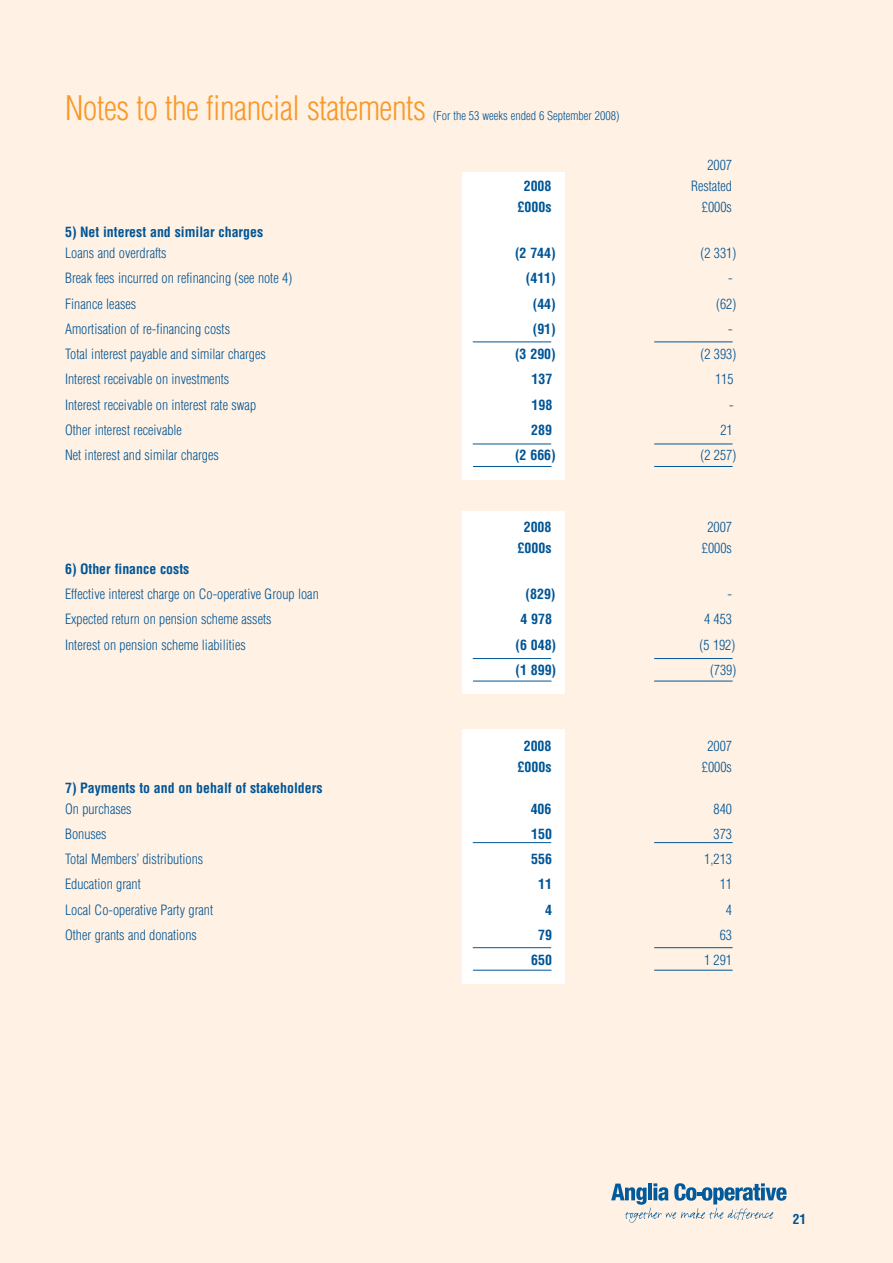
<style>
.page{position:relative;width:893px;height:1263px;background:#fff}
.page>*{position:absolute;margin:0;border:0;box-sizing:border-box;transform-origin:0 0}
.t1{font:300 condensed 33px "Helvetica";letter-spacing:-.015em;color:#f89828}
.t2{font:300 condensed 13.8px "Helvetica";color:#005596}
.t3{font:700 condensed 13.8px "Helvetica";color:#005596}
.t4{font:700 condensed 13.5px "Helvetica";color:#005596}
.t5{font:300 condensed 12px "Helvetica";color:#005596}
</style>
<div class="page">
<div style="left:0;top:1px;width:893px;height:1262px;background:#fff1e3"></div>
<div style="left:462px;top:172px;width:102px;height:308px;background:#fff"></div>
<div style="left:462px;top:511px;width:102px;height:183px;background:#fff"></div>
<div style="left:462px;top:729px;width:102px;height:255px;background:#fff"></div>
<hr style="left:654px;top:681px;width:79px;height:1px;background:#005596">
<hr style="left:473px;top:681px;width:78px;height:1px;background:#005596">
<hr style="left:473px;top:658px;width:78px;height:1px;background:#005596">
<hr style="left:654px;top:658px;width:79px;height:1px;background:#005596">
<hr style="left:654px;top:466px;width:79px;height:1px;background:#005596">
<hr style="left:473px;top:466px;width:78px;height:1px;background:#005596">
<hr style="left:473px;top:444px;width:78px;height:1px;background:#005596">
<hr style="left:654px;top:444px;width:79px;height:1px;background:#005596">
<hr style="left:473px;top:341px;width:78px;height:1px;background:#005596">
<hr style="left:654px;top:341px;width:79px;height:1px;background:#005596">
<hr style="left:654px;top:970px;width:79px;height:1px;background:#005596">
<hr style="left:473px;top:970px;width:78px;height:1px;background:#005596">
<hr style="left:473px;top:947px;width:78px;height:1px;background:#005596">
<hr style="left:654px;top:947px;width:79px;height:1px;background:#005596">
<hr style="left:473px;top:842px;width:78px;height:1px;background:#005596">
<hr style="left:654px;top:842px;width:79px;height:1px;background:#005596">
<svg style="left:611px;top:1183px;width:175px;height:40px"></svg>
<h1 class="t1" style="left:65px;top:96px;width:362px">Notes to the financial statements</h1>
<p class="t5" style="left:433px;top:111px;width:188px">(For the 53 weeks ended 6 September 2008)</p>
<p class="t2" style="left:707px;top:160px;width:26px">2007</p>
<p class="t3" style="left:524px;top:181px;width:29px">2008</p>
<p class="t2" style="left:691px;top:181px;width:42px">Restated</p>
<p class="t3" style="left:518px;top:202px;width:35px">£000s</p>
<p class="t2" style="left:702px;top:202px;width:32px">£000s</p>
<p class="t3" style="left:65px;top:227px;width:200px">5) Net interest and similar charges</p>
<p class="t2" style="left:65px;top:248px;width:103px">Loans and overdrafts</p>
<p class="t3" style="left:515px;top:248px;width:42px">(2 744)</p>
<p class="t2" style="left:700px;top:248px;width:37px">(2 331)</p>
<p class="t2" style="left:65px;top:273px;width:229px">Break fees incurred on refinancing (see note 4)</p>
<p class="t3" style="left:526px;top:273px;width:32px">(411)</p>
<p class="t2" style="left:728px;top:273px;width:6px">-</p>
<p class="t2" style="left:65px;top:298px;width:73px">Finance leases</p>
<p class="t3" style="left:533px;top:298px;width:25px">(44)</p>
<p class="t2" style="left:716px;top:298px;width:22px">(62)</p>
<p class="t2" style="left:65px;top:324px;width:166px">Amortisation of re-financing costs</p>
<p class="t3" style="left:533px;top:324px;width:25px">(91)</p>
<p class="t2" style="left:728px;top:324px;width:6px">-</p>
<p class="t2" style="left:65px;top:349px;width:202px">Total interest payable and similar charges</p>
<p class="t3" style="left:515px;top:349px;width:42px">(3 290)</p>
<p class="t2" style="left:700px;top:349px;width:37px">(2 393)</p>
<p class="t2" style="left:65px;top:374px;width:166px">Interest receivable on investments</p>
<p class="t3" style="left:531px;top:374px;width:22px">137</p>
<p class="t2" style="left:715px;top:374px;width:20px">115</p>
<p class="t2" style="left:65px;top:399px;width:193px">Interest receivable on interest rate swap</p>
<p class="t3" style="left:531px;top:399px;width:22px">198</p>
<p class="t2" style="left:729px;top:399px;width:6px">-</p>
<p class="t2" style="left:65px;top:425px;width:118px">Other interest receivable</p>
<p class="t3" style="left:531px;top:425px;width:22px">289</p>
<p class="t2" style="left:720px;top:425px;width:14px">21</p>
<p class="t2" style="left:65px;top:450px;width:155px">Net interest and similar charges</p>
<p class="t3" style="left:515px;top:450px;width:42px">(2 666)</p>
<p class="t2" style="left:700px;top:450px;width:37px">(2 257)</p>
<p class="t3" style="left:524px;top:521px;width:29px">2008</p>
<p class="t2" style="left:707px;top:521px;width:26px">2007</p>
<p class="t3" style="left:518px;top:542px;width:35px">£000s</p>
<p class="t2" style="left:702px;top:542px;width:32px">£000s</p>
<p class="t3" style="left:65px;top:563px;width:126px">6) Other finance costs</p>
<p class="t2" style="left:65px;top:589px;width:255px">Effective interest charge on Co-operative Group loan</p>
<p class="t3" style="left:526px;top:589px;width:32px">(829)</p>
<p class="t2" style="left:727px;top:589px;width:6px">-</p>
<p class="t2" style="left:65px;top:614px;width:208px">Expected return on pension scheme assets</p>
<p class="t3" style="left:520px;top:614px;width:33px">4 978</p>
<p class="t2" style="left:704px;top:614px;width:30px">4 453</p>
<p class="t2" style="left:65px;top:639px;width:182px">Interest on pension scheme liabilities</p>
<p class="t3" style="left:515px;top:639px;width:42px">(6 048)</p>
<p class="t2" style="left:700px;top:639px;width:37px">(5 192)</p>
<p class="t3" style="left:515px;top:664px;width:42px">(1 899)</p>
<p class="t2" style="left:710px;top:664px;width:28px">(739)</p>
<p class="t3" style="left:524px;top:740px;width:29px">2008</p>
<p class="t2" style="left:707px;top:740px;width:26px">2007</p>
<p class="t3" style="left:518px;top:761px;width:35px">£000s</p>
<p class="t2" style="left:702px;top:761px;width:32px">£000s</p>
<p class="t3" style="left:65px;top:782px;width:259px">7) Payments to and on behalf of stakeholders</p>
<p class="t2" style="left:65px;top:803px;width:68px">On purchases</p>
<p class="t3" style="left:531px;top:803px;width:22px">406</p>
<p class="t2" style="left:713px;top:803px;width:20px">840</p>
<p class="t2" style="left:65px;top:828px;width:43px">Bonuses</p>
<p class="t3" style="left:531px;top:828px;width:22px">150</p>
<p class="t2" style="left:713px;top:828px;width:20px">373</p>
<p class="t2" style="left:65px;top:854px;width:140px">Total Members’ distributions</p>
<p class="t3" style="left:531px;top:854px;width:22px">556</p>
<p class="t2" style="left:704px;top:854px;width:29px">1,213</p>
<p class="t2" style="left:65px;top:879px;width:77px">Education grant</p>
<p class="t3" style="left:538px;top:879px;width:15px">11</p>
<p class="t2" style="left:720px;top:879px;width:14px">11</p>
<p class="t2" style="left:65px;top:904px;width:150px">Local Co-operative Party grant</p>
<p class="t3" style="left:545px;top:904px;width:8px">4</p>
<p class="t2" style="left:726px;top:904px;width:8px">4</p>
<p class="t2" style="left:65px;top:929px;width:133px">Other grants and donations</p>
<p class="t3" style="left:538px;top:929px;width:15px">79</p>
<p class="t2" style="left:720px;top:929px;width:14px">63</p>
<p class="t3" style="left:531px;top:955px;width:22px">650</p>
<p class="t2" style="left:704px;top:955px;width:30px">1 291</p>
<p class="t4" style="left:793px;top:1214px;width:15px">21</p>
</div>
